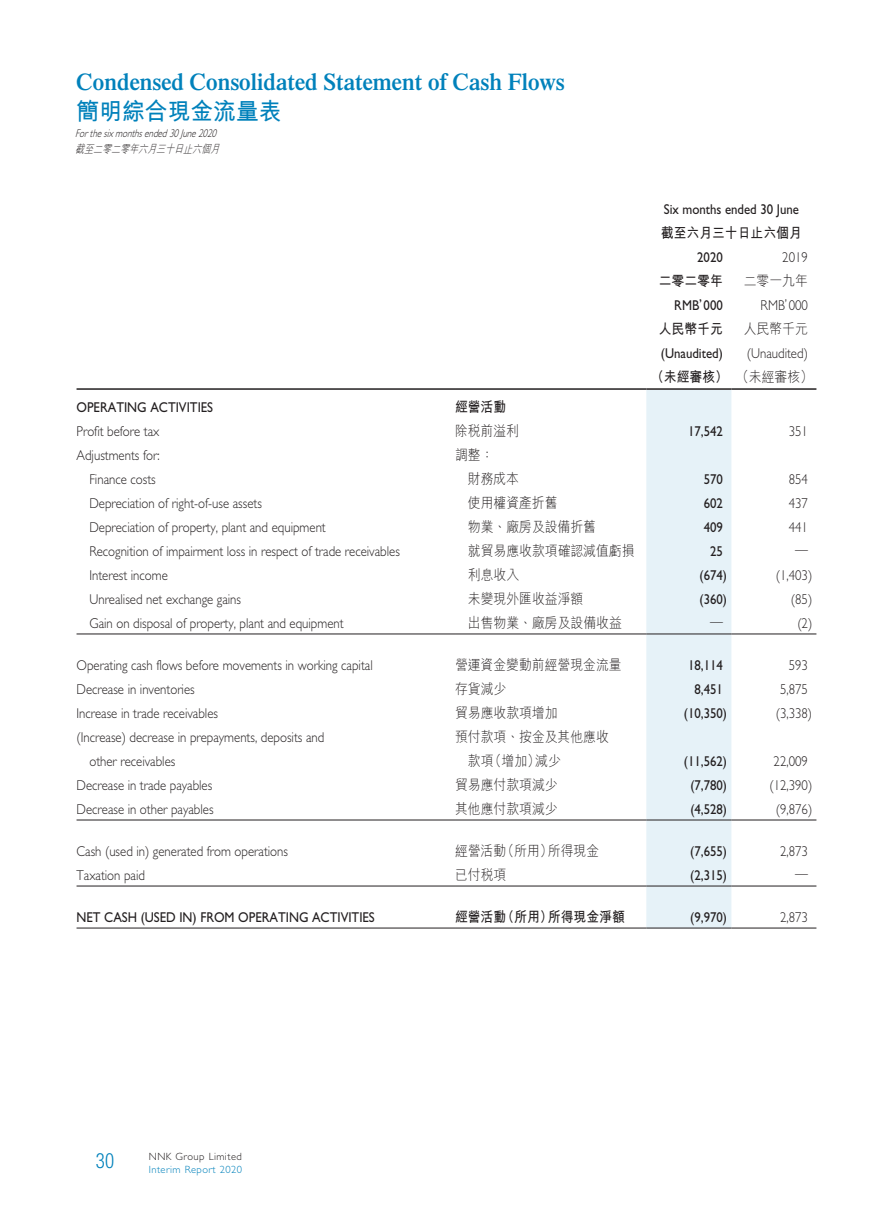
<style>
.page{position:relative;width:893px;height:1212px;background:#fff}
.page>*{position:absolute;margin:0;border:0;box-sizing:border-box;transform-origin:0 0}
.t1{font:600 24px "Times LT Std";color:#0081bb;scale:.95 1}
.t2{font:700 24px "M Hei HK";color:#0081bb;scale:.95 1}
.t3{font:300 condensed 21px "Helvetica Neue LT Std";color:#0081bb;scale:.9 1}
.t4{font:300 14.25px/24px "Gill Sans Std";color:#231f20;scale:.9 1}
.t5{font:14.25px "Gill Sans Std";color:#231f20;scale:.9 1}
.t6{font:300 14.25px/24px "M Hei HK";color:#231f20;scale:.9 1}
.t7{font:700 14.25px "M Hei HK";color:#231f20;scale:.9 1}
.t8{font:italic 300 11.25px "Gill Sans Std";color:#231f20;scale:.8 1}
.t9{font:italic 300 11.25px "M Hei HK";color:#231f20;scale:.8 1}
.t10{font:300 10.5px "Gill Sans Std";letter-spacing:.04em;color:#0081bb}
.t11{font:300 10.5px "Gill Sans Std";letter-spacing:.04em;color:#231f20}
.s1{font-weight:300}
</style>
<div class="page">
<div style="left:646px;top:390px;width:85px;height:538px;background:#e6f2f8"></div>
<hr style="left:77px;top:388px;width:378px;height:2px;background:#231f20">
<hr style="left:455px;top:388px;width:191px;height:2px;background:#231f20">
<hr style="left:646px;top:388px;width:85px;height:2px;background:#231f20">
<hr style="left:731px;top:388px;width:85px;height:2px;background:#231f20">
<hr style="left:77px;top:633px;width:378px;height:1px;background:#231f20">
<hr style="left:455px;top:633px;width:191px;height:1px;background:#231f20">
<hr style="left:646px;top:633px;width:85px;height:1px;background:#231f20">
<hr style="left:731px;top:633px;width:85px;height:1px;background:#231f20">
<hr style="left:77px;top:820px;width:378px;height:1px;background:#231f20">
<hr style="left:455px;top:820px;width:191px;height:1px;background:#231f20">
<hr style="left:646px;top:820px;width:85px;height:1px;background:#231f20">
<hr style="left:731px;top:820px;width:85px;height:1px;background:#231f20">
<hr style="left:77px;top:886px;width:378px;height:1px;background:#231f20">
<hr style="left:455px;top:886px;width:191px;height:1px;background:#231f20">
<hr style="left:646px;top:886px;width:85px;height:1px;background:#231f20">
<hr style="left:731px;top:886px;width:85px;height:1px;background:#231f20">
<hr style="left:77px;top:928px;width:378px;height:1px;background:#231f20">
<hr style="left:455px;top:928px;width:191px;height:1px;background:#231f20">
<hr style="left:646px;top:928px;width:85px;height:1px;background:#231f20">
<hr style="left:731px;top:928px;width:85px;height:1px;background:#231f20">
<h1 class="t1" style="left:76px;top:68px;width:516px">Condensed Consolidated Statement of Cash Flows</h1>
<h1 class="t2" style="left:76px;top:94px;width:218px">簡明綜合現金流量表</h1>
<p class="t8" style="left:75px;top:127px;width:182px">Forthesixmonthsended30June2020</p>
<p class="t9" style="left:75px;top:143px;width:185px">截至二零二零年六月三十日止六個月</p>
<p class="t5" style="left:664px;top:201px;width:152px">Six months ended 30 June</p>
<p class="t7" style="left:661px;top:222px;width:158px">截至六月三十日止六個月</p>
<p class="t5" style="left:697px;top:249px;width:30px">2020</p>
<p class="t4" style="left:782px;top:245px;width:30px">2019</p>
<p class="t7" style="left:659px;top:270px;width:73px">二零二零年</p>
<p class="t6" style="left:744px;top:268px;width:73px">二零一九年</p>
<p class="t5" style="left:674px;top:297px;width:56px">RMB’000</p>
<p class="t4" style="left:761px;top:293px;width:54px">RMB’000</p>
<p class="t7" style="left:659px;top:318px;width:73px">人民幣千元</p>
<p class="t6" style="left:744px;top:316px;width:73px">人民幣千元</p>
<p class="t5" style="left:661px;top:345px;width:70px">(Unaudited)</p>
<p class="t4" style="left:747px;top:341px;width:69px">(Unaudited)</p>
<p class="t7" style="left:651px;top:366px;width:181px">（未經審核） <span class="s1">（未經審核）</span></p>
<p class="t5" style="left:77px;top:399px;width:153px">OPERATING ACTIVITIES</p>
<p class="t7" style="left:455px;top:396px;width:59px">經營活動</p>
<p class="t4" style="left:77px;top:419px;width:94px">Profit before tax</p>
<p class="t6" style="left:455px;top:418px;width:73px">除稅前溢利</p>
<p class="t5" style="left:688px;top:423px;width:40px">17,542</p>
<p class="t4" style="left:789px;top:419px;width:23px">351</p>
<p class="t4" style="left:77px;top:443px;width:94px">Adjustments for:</p>
<p class="t6" style="left:455px;top:442px;width:44px">調整：</p>
<p class="t4" style="left:89px;top:467px;width:75px">Finance costs</p>
<p class="t6" style="left:468px;top:466px;width:58px">財務成本</p>
<p class="t5" style="left:704px;top:471px;width:23px">570</p>
<p class="t4" style="left:789px;top:467px;width:23px">854</p>
<p class="t4" style="left:89px;top:491px;width:193px">Depreciation of right-of-use assets</p>
<p class="t6" style="left:468px;top:490px;width:101px">使用權資產折舊</p>
<p class="t5" style="left:704px;top:495px;width:23px">602</p>
<p class="t4" style="left:789px;top:491px;width:23px">437</p>
<p class="t4" style="left:89px;top:515px;width:264px">Depreciation of property, plant and equipment</p>
<p class="t6" style="left:468px;top:514px;width:144px">物業、廠房及設備折舊</p>
<p class="t5" style="left:704px;top:519px;width:23px">409</p>
<p class="t4" style="left:789px;top:515px;width:23px">441</p>
<p class="t4" style="left:89px;top:539px;width:346px">Recognition of impairment loss in respect of trade receivables</p>
<p class="t6" style="left:468px;top:538px;width:187px">就貿易應收款項確認減值虧損</p>
<p class="t5" style="left:710px;top:543px;width:16px">25</p>
<p class="t6" style="left:795px;top:538px;width:16px">—</p>
<p class="t4" style="left:89px;top:563px;width:89px">Interest income</p>
<p class="t6" style="left:468px;top:562px;width:58px">利息收入</p>
<p class="t5" style="left:700px;top:567px;width:32px">(674)</p>
<p class="t4" style="left:776px;top:563px;width:42px">(1,403)</p>
<p class="t4" style="left:89px;top:587px;width:170px">Unrealised net exchange gains</p>
<p class="t6" style="left:468px;top:586px;width:130px">未變現外匯收益淨額</p>
<p class="t5" style="left:700px;top:591px;width:32px">(360)</p>
<p class="t4" style="left:791px;top:587px;width:25px">(85)</p>
<p class="t4" style="left:89px;top:611px;width:284px">Gain on disposal of property, plant and equipment</p>
<p class="t6" style="left:468px;top:610px;width:173px">出售物業、廠房及設備收益</p>
<p class="t7" style="left:710px;top:612px;width:16px">—</p>
<p class="t4" style="left:797px;top:611px;width:18px">(2)</p>
<p class="t4" style="left:77px;top:653px;width:331px">Operating cash flows before movements in working capital</p>
<p class="t6" style="left:455px;top:652px;width:187px">營運資金變動前經營現金流量</p>
<p class="t5" style="left:688px;top:657px;width:40px">18,114</p>
<p class="t4" style="left:789px;top:653px;width:23px">593</p>
<p class="t4" style="left:77px;top:677px;width:133px">Decrease in inventories</p>
<p class="t6" style="left:455px;top:676px;width:59px">存貨減少</p>
<p class="t5" style="left:694px;top:681px;width:33px">8,451</p>
<p class="t4" style="left:780px;top:677px;width:33px">5,875</p>
<p class="t4" style="left:77px;top:701px;width:159px">Increase in trade receivables</p>
<p class="t6" style="left:455px;top:700px;width:115px">貿易應收款項增加</p>
<p class="t5" style="left:684px;top:705px;width:49px">(10,350)</p>
<p class="t4" style="left:776px;top:701px;width:42px">(3,338)</p>
<p class="t4" style="left:89px;top:725px;width:262px;text-indent:-13px">(Increase) decrease in prepayments, deposits and other receivables</p>
<p class="t6" style="left:468px;top:724px;width:158px;text-indent:-13px">預付款項、按金及其他應收款項（增加）減少</p>
<p class="t5" style="left:684px;top:753px;width:49px">(11,562)</p>
<p class="t4" style="left:774px;top:749px;width:40px">22,009</p>
<p class="t4" style="left:77px;top:773px;width:152px">Decrease in trade payables</p>
<p class="t6" style="left:455px;top:772px;width:115px">貿易應付款項減少</p>
<p class="t5" style="left:690px;top:777px;width:42px">(7,780)</p>
<p class="t4" style="left:769px;top:773px;width:49px">(12,390)</p>
<p class="t4" style="left:77px;top:797px;width:154px">Decrease in other payables</p>
<p class="t6" style="left:455px;top:796px;width:115px">其他應付款項減少</p>
<p class="t5" style="left:690px;top:801px;width:42px">(4,528)</p>
<p class="t4" style="left:776px;top:797px;width:42px">(9,876)</p>
<p class="t4" style="left:77px;top:839px;width:237px">Cash (used in) generated from operations</p>
<p class="t6" style="left:455px;top:839px;width:162px">經營活動（所用）所得現金</p>
<p class="t5" style="left:690px;top:843px;width:42px">(7,655)</p>
<p class="t4" style="left:780px;top:839px;width:33px">2,873</p>
<p class="t4" style="left:77px;top:863px;width:78px">Taxation paid</p>
<p class="t6" style="left:455px;top:863px;width:59px">已付稅項</p>
<p class="t5" style="left:690px;top:867px;width:42px">(2,315)</p>
<p class="t6" style="left:795px;top:863px;width:16px">—</p>
<p class="t5" style="left:77px;top:909px;width:333px">NET CASH (USED IN) FROM OPERATING ACTIVITIES</p>
<p class="t7" style="left:455px;top:906px;width:190px">經營活動（所用）所得現金淨額</p>
<p class="t5" style="left:690px;top:909px;width:42px">(9,970)</p>
<p class="t4" style="left:780px;top:905px;width:33px">2,873</p>
<h2 class="t3" style="left:96px;top:1148px;width:22px">30</h2>
<p class="t11" style="left:149px;top:1150px;width:94px">NNK Group Limited</p>
<p class="t10" style="left:149px;top:1164px;width:95px">Interim Report 2020</p>
</div>
